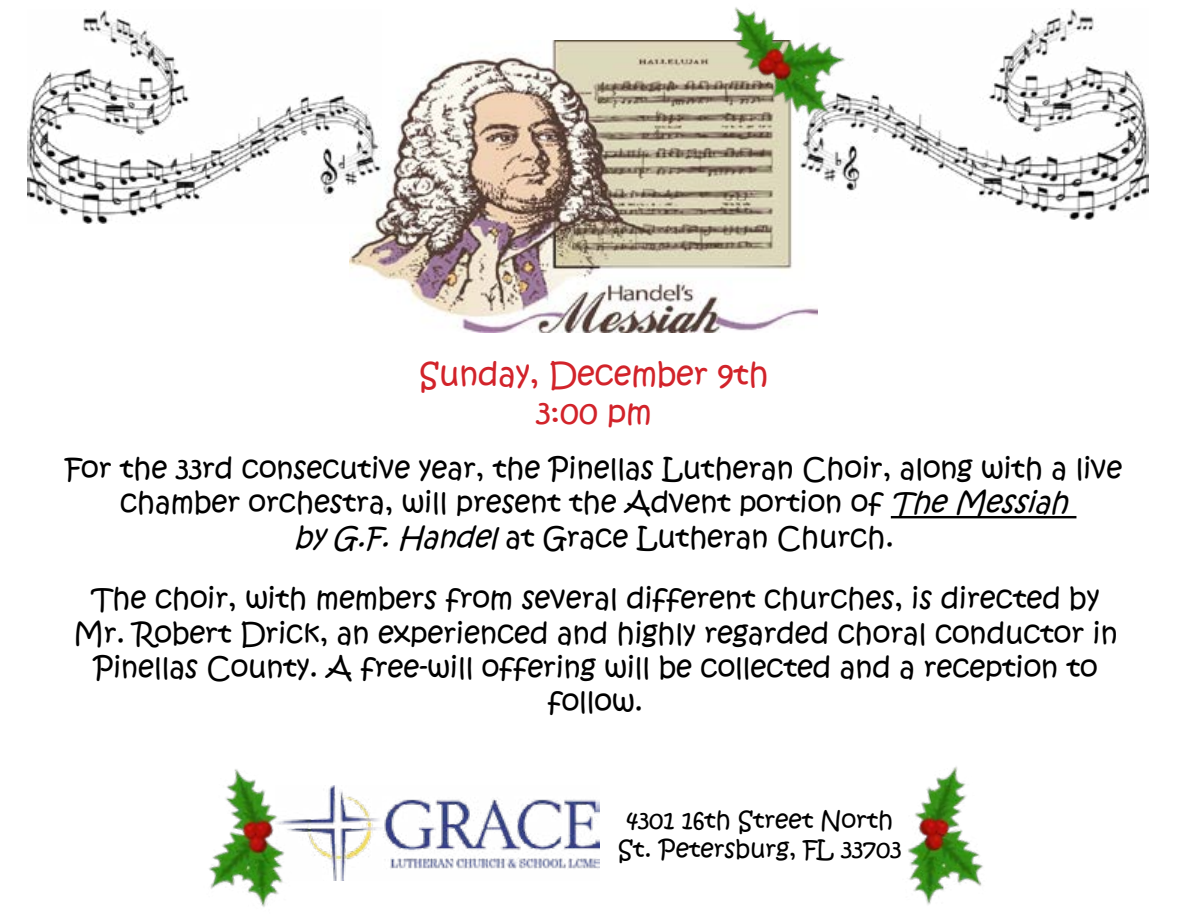
<style>
.page{position:relative;width:1188px;height:918px;background:#fff}
.page>*{position:absolute;margin:0;border:0;box-sizing:border-box;transform-origin:0 0}
.t1{font:31.5px/37.8px "Kristen ITC";color:#d2232a;text-align:center}
.t2{font:28.5px/34.2px "Kristen ITC";color:#000;text-align:center}
.t3{font:24px/28.8px "Kristen ITC";color:#000;text-align:center}
.s1{font-style:italic}
</style>
<div class="page">
<img style="left:349px;top:41px;width:469px;height:291px">
<hr style="left:891px;top:516px;width:185px;height:2px;background:#000">
<img style="left:799px;top:9px;width:349px;height:211px">
<img style="left:27px;top:10px;width:354px;height:213px">
<img style="left:651px;top:7px;width:260px;height:165px">
<img style="left:350px;top:796px;width:249px;height:73px">
<img style="left:908px;top:766px;width:75px;height:139px">
<img style="left:209px;top:769px;width:141px;height:138px">
<p class="t1" style="left:420px;top:357px;width:351px">Sunday, December 9th<br>3:00 pm</p>
<p class="t2" style="left:66px;top:452px;width:1058px">For the 33rd consecutive year, the Pinellas Lutheran Choir, along with a live chamber orchestra, will present the Advent portion of <span class="s1">TheMessiah byG.F.Handel</span>at Grace Lutheran Church.</p>
<p class="t2" style="left:73px;top:582px;width:1046px">The choir, with members from several different churches, is directed by Mr. Robert Drick, an experienced and highly regarded choral conductor in Pinellas County. A free-will offering will be collected and a reception to follow.</p>
<p class="t3" style="left:618px;top:806px;width:285px">4301 16th Street North<br>St. Petersburg, FL 33703</p>
</div>
